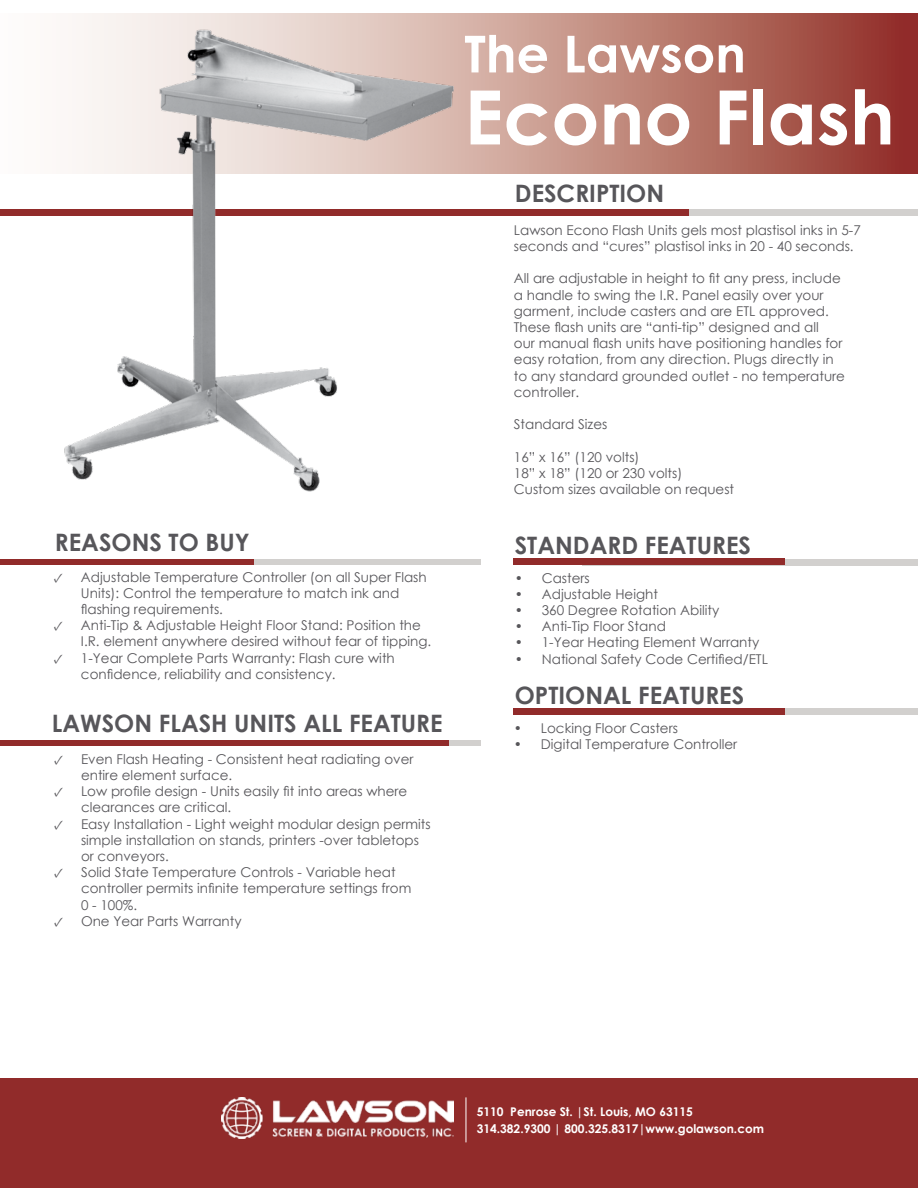
<style>
.page{position:relative;width:918px;height:1188px;background:#fff}
.page>*{position:absolute;margin:0;border:0;box-sizing:border-box;transform-origin:0 0}
.t1{font:700 75px "Century Gothic";color:#fff}
.t2{font:700 51px "Century Gothic";color:#fff}
.t3{font:700 24px "Century Gothic";color:#57565a}
.t4{font:13.5px/16.2px "Century Gothic";color:#57565a}
.t5{font:700 12px/16.5px "Century Gothic";color:#fff}
.s1{font-family:"Minion Pro"}
</style>
<div class="page">
<svg style="left:513px;top:14px;width:405px;height:159px;background:#b16b60"></svg>
<div style="left:549px;top:209px;width:369px;height:7px;background:#d2d0ce"></div>
<div style="left:0;top:209px;width:688px;height:7px;background:#912b2a"></div>
<div style="left:0;top:1078px;width:918px;height:110px;background:#912b2a"></div>
<img style="left:222px;top:1097px;width:232px;height:41px">
<hr style="left:466px;top:1097px;width:1px;height:45px;background:#fff">
<img style="left:64px;top:13px;width:449px;height:479px">
<div style="left:583px;top:559px;width:335px;height:7px;background:#d2d0ce"></div>
<div style="left:513px;top:559px;width:272px;height:6px;background:#912b2a"></div>
<div style="left:583px;top:708px;width:335px;height:7px;background:#d2d0ce"></div>
<div style="left:513px;top:708px;width:272px;height:7px;background:#912b2a"></div>
<div style="left:26px;top:559px;width:455px;height:6px;background:#d2d0ce"></div>
<div style="left:0;top:559px;width:253px;height:6px;background:#912b2a"></div>
<div style="left:8px;top:740px;width:473px;height:6px;background:#d2d0ce"></div>
<div style="left:0;top:740px;width:448px;height:6px;background:#912b2a"></div>
<h3 class="t3" style="left:55px;top:524px;width:196px">REASONS TO BUY</h3>
<p class="t4" style="left:81px;top:568px;width:347px;text-indent:-27px"><span class="s1">✓</span> Adjustable Temperature Controller (on all Super Flash<br>Units): Control the temperature to match ink and flashing requirements.</p>
<p class="t4" style="left:81px;top:617px;width:352px;text-indent:-27px"><span class="s1">✓</span> Anti-Tip &amp; Adjustable Height Floor Stand: Position the<br>I.R. element anywhere desired without fear of tipping.</p>
<p class="t4" style="left:81px;top:649px;width:315px;text-indent:-27px"><span class="s1">✓</span> 1-Year Complete Parts Warranty: Flash cure with confidence, reliability and consistency.</p>
<h3 class="t3" style="left:52px;top:705px;width:389px">LAWSON FLASH UNITS ALL FEATURE</h3>
<p class="t4" style="left:81px;top:751px;width:334px;text-indent:-27px"><span class="s1">✓</span> Even Flash Heating - Consistent heat radiating over entire element surface.</p>
<p class="t4" style="left:81px;top:783px;width:328px;text-indent:-27px"><span class="s1">✓</span> Low profile design - Units easily fit into areas where clearances are critical.</p>
<p class="t4" style="left:81px;top:815px;width:351px;text-indent:-27px"><span class="s1">✓</span> Easy Installation - Light weight modular design permits simple installation on stands, printers -over tabletops or conveyors.</p>
<p class="t4" style="left:81px;top:864px;width:332px;text-indent:-27px"><span class="s1">✓</span> Solid State Temperature Controls - Variable heat controller permits infinite temperature settings from<br>0 - 100%.</p>
<p class="t4" style="left:54px;top:913px;width:189px"><span class="s1">✓</span> One Year Parts Warranty</p>
<h2 class="t2" style="left:464px;top:15px;width:283px">THE LAWSON</h2>
<h1 class="t1" style="left:464px;top:60px;width:432px">ECONO FLASH</h1>
<h3 class="t3" style="left:515px;top:175px;width:151px">DESCRIPTION</h3>
<p class="t4" style="left:514px;top:222px;width:348px">Lawson Econo Flash Units gels most plastisol inks in 5-7 seconds and “cures” plastisol inks in 20 - 40 seconds.</p>
<p class="t4" style="left:514px;top:270px;width:333px">All are adjustable in height to fit any press, include a handle to swing the I.R. Panel easily over your garment, include casters and are ETL approved.<br>These flash units are “anti-tip” designed and all<br>our manual flash units have positioning handles for easy rotation, from any direction. Plugs directly in to any standard grounded outlet - no temperature controller.</p>
<p class="t4" style="left:514px;top:416px;width:95px">Standard Sizes</p>
<p class="t4" style="left:514px;top:448px;width:222px">16” x 16” (120 volts)<br>18” x 18” (120 or 230 volts)<br>Custom sizes available on request</p>
<h3 class="t3" style="left:515px;top:527px;width:238px">STANDARD FEATURES</h3>
<p class="t4" style="left:515px;top:569px;width:77px">• Casters</p>
<p class="t4" style="left:515px;top:586px;width:145px">• Adjustable Height</p>
<p class="t4" style="left:515px;top:602px;width:206px">• 360 Degree Rotation Ability</p>
<p class="t4" style="left:515px;top:618px;width:153px">• Anti-Tip Floor Stand</p>
<p class="t4" style="left:515px;top:634px;width:246px">• 1-Year Heating Element Warranty</p>
<p class="t4" style="left:515px;top:650px;width:255px">• National Safety Code Certified/ETL</p>
<h3 class="t3" style="left:515px;top:677px;width:231px">OPTIONAL FEATURES</h3>
<p class="t4" style="left:514px;top:719px;width:166px">• Locking Floor Casters</p>
<p class="t4" style="left:514px;top:736px;width:225px">• Digital Temperature Controller</p>
<p class="t5" style="left:477px;top:1103px;width:289px">5110 PENROSE ST. |ST. LOUIS, MO 63115<br>314.382.9300 | 800.325.8317|WWW.GOLAWSON.COM</p>
</div>
